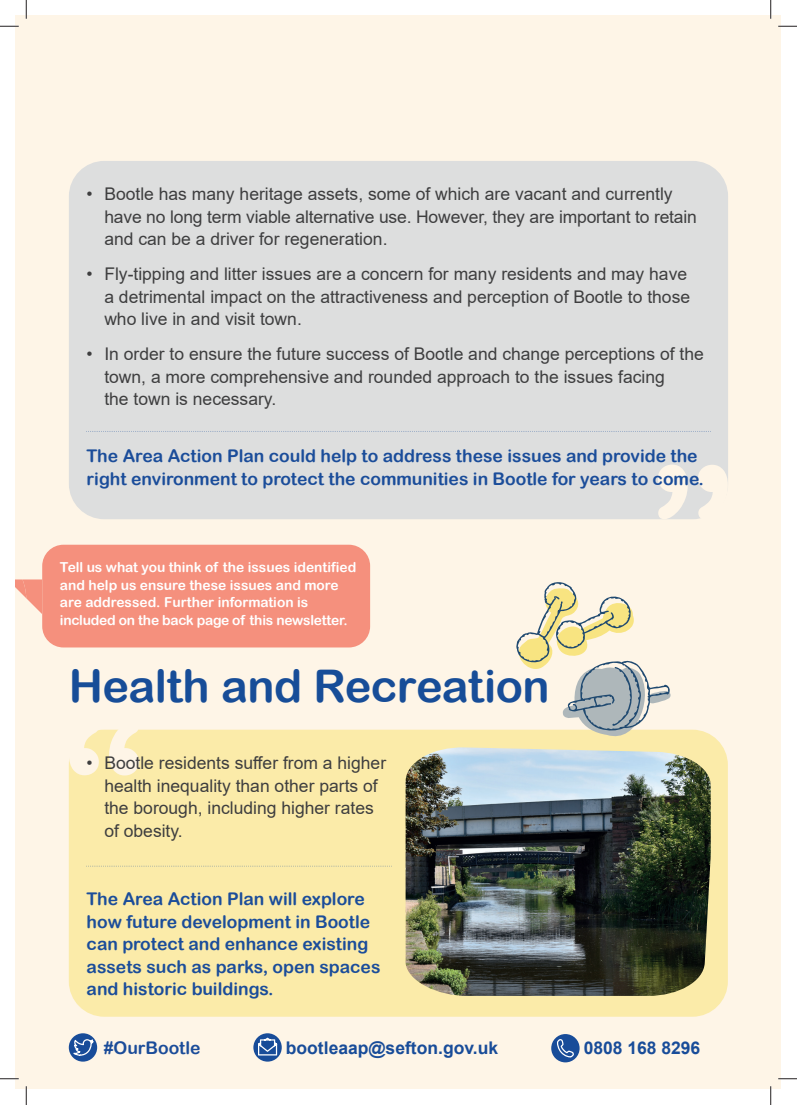
<style>
.page{position:relative;width:797px;height:1105px;background:#fff}
.page>*{position:absolute;margin:0;border:0;box-sizing:border-box;transform-origin:0 0}
.t1{font:45px "Arial Rounded MT Bold";letter-spacing:-.01em;color:#174d98}
.t2{font:17.5px/22.5px "Arial";color:#3e3e3f}
.t3{font:17.5px/22.5px "Arial Rounded MT Bold";color:#1b4d9a}
.t4{font:700 17.5px "Arial";color:#184c99}
.t5{font:17.5px "Arial Rounded MT Bold";color:#1b4c99}
.t6{font:13.75px/17.5px "Arial Rounded MT Bold";color:#fff}
</style>
<div class="page">
<div style="left:16px;top:16px;width:765px;height:1073px;background:#fef5e7"></div>
<svg style="left:253px;top:1033px;width:29px;height:29px"></svg>
<div style="left:551px;top:1034px;width:28px;height:28px;background:#184c99;border-radius:50%"></div>
<svg style="left:557px;top:1039px;width:17px;height:18px"></svg>
<svg style="left:258px;top:1038px;width:19px;height:17px"></svg>
<div style="left:69px;top:1033px;width:28px;height:29px;background:#184c99;border-radius:50%"></div>
<svg style="left:73px;top:1039px;width:21px;height:17px"></svg>
<div style="left:69px;top:730px;width:659px;height:287px;background:#fbeba9;border-radius:35px"></div>
<div style="left:69px;top:161px;width:659px;height:358px;background:#dddede;border-radius:35px"></div>
<img style="left:405px;top:747px;width:305px;height:249px">
<svg style="left:515px;top:582px;width:156px;height:155px"></svg>
<svg style="left:86px;top:431px;width:623px;height:1px"></svg>
<svg style="left:86px;top:866px;width:306px;height:1px"></svg>
<svg style="left:658px;top:465px;width:70px;height:54px"></svg>
<svg style="left:69px;top:729px;width:70px;height:46px"></svg>
<div style="left:42px;top:545px;width:328px;height:102px;background:#f5907d;border-radius:21px"></div>
<svg style="left:16px;top:579px;width:26px;height:35px"></svg>
<svg style="left:0;top:25px;width:19px;height:2px"></svg>
<svg style="left:778px;top:25px;width:19px;height:2px"></svg>
<svg style="left:0;top:1078px;width:19px;height:1px"></svg>
<svg style="left:778px;top:1078px;width:19px;height:1px"></svg>
<svg style="left:25px;top:0;width:2px;height:19px"></svg>
<svg style="left:25px;top:1086px;width:2px;height:19px"></svg>
<svg style="left:770px;top:0;width:1px;height:19px"></svg>
<svg style="left:770px;top:1086px;width:1px;height:19px"></svg>
<p class="t2" style="left:104px;top:183px;width:594px;text-indent:-18px">• Bootle has many heritage assets, some of which are vacant and currently have no long term viable alternative use. However, they are important to retain and can be a driver for regeneration.</p>
<p class="t2" style="left:104px;top:263px;width:587px;text-indent:-18px">• Fly-tipping and litter issues are a concern for many residents and may have a detrimental impact on the attractiveness and perception of Bootle to those who live in and visit town.</p>
<p class="t2" style="left:104px;top:343px;width:601px;text-indent:-18px">• In order to ensure the future success of Bootle and change perceptions of the town, a more comprehensive and rounded approach to the issues facing<br>the town is necessary.</p>
<p class="t3" style="left:87px;top:445px;width:619px">The Area Action Plan could help to address these issues and provide the right environment to protect the communities in Bootle for years to come.</p>
<p class="t6" style="left:60px;top:559px;width:298px">Tell us what you think of the issues identified and help us ensure these issues and more are addressed. Further information is included on the back page of this newsletter.</p>
<h1 class="t1" style="left:69px;top:660px;width:482px">Health and Recreation</h1>
<p class="t2" style="left:104px;top:752px;width:283px;text-indent:-18px">• Bootle residents suffer from a higher health inequality than other parts of the borough, including higher rates of obesity.</p>
<p class="t3" style="left:87px;top:887px;width:295px">The Area Action Plan will explore how future development in Bootle can protect and enhance existing assets such as parks, open spaces and historic buildings.</p>
<p class="t5" style="left:104px;top:1037px;width:98px">#OurBootle</p>
<p class="t4" style="left:286px;top:1038px;width:214px">bootleaap@sefton.gov.uk</p>
<p class="t4" style="left:583px;top:1038px;width:118px">0808 168 8296</p>
</div>
